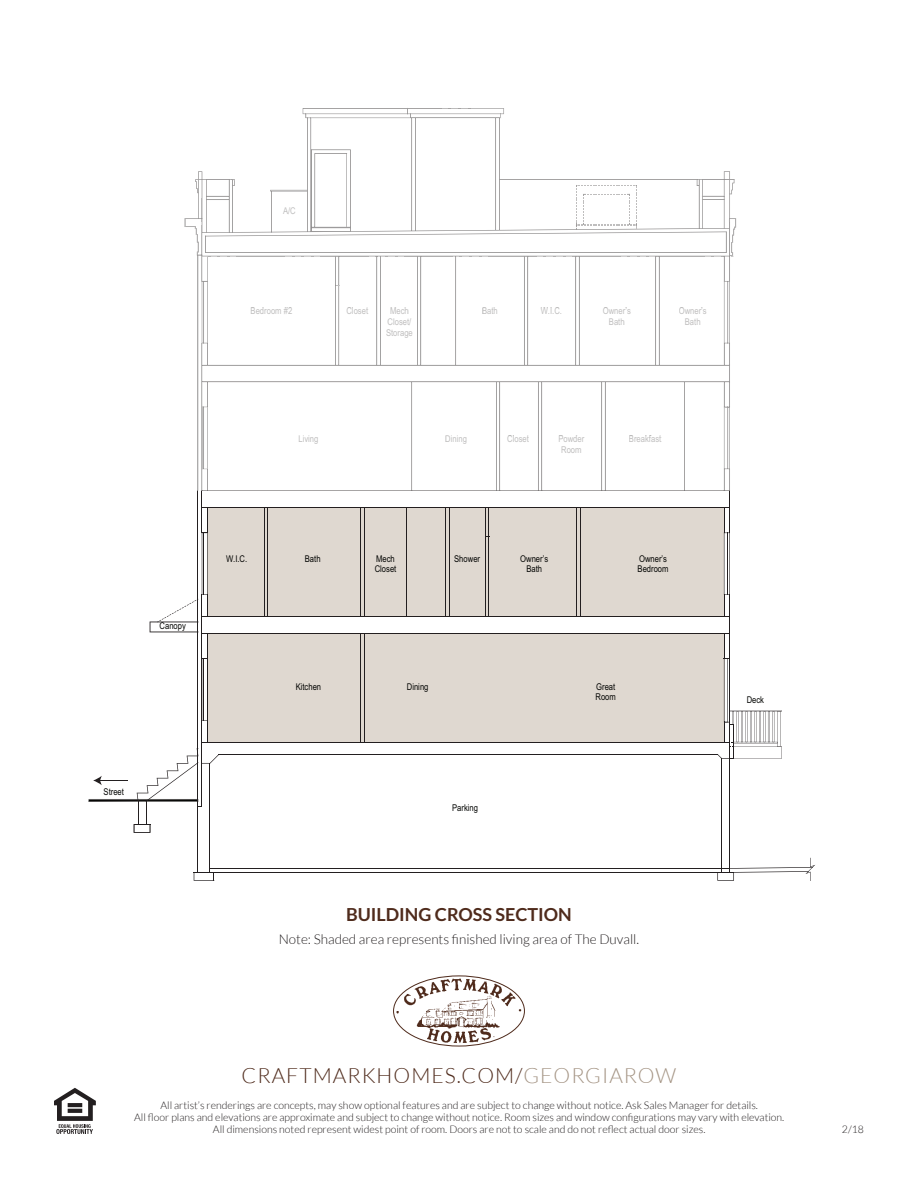
<style>
.page{position:relative;width:918px;height:1188px;background:#fff}
.page>*{position:absolute;margin:0;border:0;box-sizing:border-box;transform-origin:0 0}
.t1{font:300 21px "Lato";letter-spacing:.05em;color:#4f2b1c}
.t2{font:700 18px "Lato";color:#4f2b1c}
.t3{font:300 13.5px "Lato";color:#231f20}
.t4{font:300 10.5px/12px "Lato";color:#231f20;text-align:center}
.t5{font:9.3px/10.6px "Arial Narrow";color:#bfbebe;text-align:center}
.t6{font:9.3px/10.6px "Arial Narrow";color:#040503}
.s1{color:#a49484}
</style>
<div class="page">
<div style="left:208px;top:508px;width:516px;height:109px;background:#dfd8d0"></div>
<div style="left:208px;top:633px;width:516px;height:110px;background:#dfd8d0"></div>
<hr style="left:656px;top:617px;width:49px;height:1px;background:#231f20">
<hr style="left:572px;top:617px;width:49px;height:1px;background:#231f20">
<hr style="left:488px;top:617px;width:49px;height:1px;background:#231f20">
<hr style="left:404px;top:617px;width:49px;height:1px;background:#231f20">
<hr style="left:320px;top:617px;width:49px;height:1px;background:#231f20">
<hr style="left:237px;top:617px;width:48px;height:1px;background:#231f20">
<hr style="left:656px;top:508px;width:49px;height:1px;background:#231f20">
<hr style="left:572px;top:508px;width:49px;height:1px;background:#231f20">
<hr style="left:488px;top:508px;width:49px;height:1px;background:#231f20">
<hr style="left:404px;top:508px;width:49px;height:1px;background:#231f20">
<hr style="left:320px;top:508px;width:49px;height:1px;background:#231f20">
<hr style="left:237px;top:508px;width:48px;height:1px;background:#231f20">
<hr style="left:729px;top:594px;width:1px;height:65px;background:#231f20">
<hr style="left:238px;top:742px;width:492px;height:1px;background:#231f20">
<hr style="left:218px;top:754px;width:500px;height:1px;background:#231f20">
<hr style="left:202px;top:616px;width:528px;height:1px;background:#231f20">
<hr style="left:202px;top:742px;width:37px;height:1px;background:#231f20">
<hr style="left:210px;top:763px;width:1px;height:110px;background:#231f20">
<hr style="left:202px;top:633px;width:528px;height:1px;background:#231f20">
<hr style="left:202px;top:594px;width:1px;height:149px;background:#231f20">
<hr style="left:207px;top:633px;width:1px;height:110px;background:#231f20">
<hr style="left:729px;top:758px;width:1px;height:115px;background:#231f20">
<hr style="left:721px;top:758px;width:1px;height:115px;background:#231f20">
<hr style="left:210px;top:868px;width:512px;height:1px;background:#231f20">
<hr style="left:194px;top:872px;width:540px;height:1px;background:#231f20">
<svg style="left:194px;top:868px;width:21px;height:13px"></svg>
<hr style="left:729px;top:469px;width:1px;height:64px;background:#231f20">
<hr style="left:202px;top:407px;width:1px;height:126px;background:#231f20">
<hr style="left:202px;top:507px;width:528px;height:1px;background:#231f20">
<svg style="left:723px;top:508px;width:7px;height:108px"></svg>
<hr style="left:728px;top:533px;width:1px;height:62px;background:#231f20">
<hr style="left:198px;top:255px;width:1px;height:552px;background:#231f20">
<svg style="left:150px;top:507px;width:58px;height:127px"></svg>
<hr style="left:198px;top:806px;width:1px;height:67px;background:#231f20">
<hr style="left:576px;top:507px;width:1px;height:110px;background:#231f20">
<hr style="left:580px;top:507px;width:1px;height:110px;background:#231f20">
<hr style="left:485px;top:537px;width:1px;height:80px;background:#231f20">
<hr style="left:489px;top:537px;width:1px;height:80px;background:#231f20">
<hr style="left:485px;top:507px;width:1px;height:30px;background:#231f20">
<hr style="left:488px;top:507px;width:1px;height:30px;background:#231f20">
<hr style="left:445px;top:507px;width:1px;height:110px;background:#231f20">
<hr style="left:449px;top:507px;width:1px;height:110px;background:#231f20">
<hr style="left:407px;top:507px;width:1px;height:110px;background:#231f20">
<hr style="left:361px;top:507px;width:1px;height:110px;background:#231f20">
<hr style="left:364px;top:507px;width:1px;height:110px;background:#231f20">
<hr style="left:361px;top:634px;width:1px;height:109px;background:#231f20">
<hr style="left:364px;top:634px;width:1px;height:109px;background:#231f20">
<hr style="left:268px;top:507px;width:1px;height:110px;background:#231f20">
<hr style="left:264px;top:507px;width:1px;height:110px;background:#231f20">
<svg style="left:202px;top:658px;width:5px;height:63px"></svg>
<hr style="left:203px;top:658px;width:1px;height:63px;background:#231f20">
<svg style="left:717px;top:858px;width:98px;height:23px"></svg>
<svg style="left:718px;top:634px;width:64px;height:125px"></svg>
<svg style="left:89px;top:742px;width:130px;height:91px"></svg>
<svg style="left:185px;top:108px;width:549px;height:384px"></svg>
<div style="left:299px;top:436px;width:19px;height:8px;background:#fff"></div>
<div style="left:446px;top:436px;width:20px;height:8px;background:#fff"></div>
<div style="left:508px;top:436px;width:21px;height:6px;background:#fff"></div>
<div style="left:559px;top:436px;width:25px;height:6px;background:#fff"></div>
<div style="left:562px;top:446px;width:19px;height:7px;background:#fff"></div>
<div style="left:630px;top:436px;width:31px;height:6px;background:#fff"></div>
<div style="left:283px;top:207px;width:12px;height:7px;background:#fff"></div>
<div style="left:251px;top:308px;width:41px;height:7px;background:#fff"></div>
<div style="left:483px;top:308px;width:14px;height:7px;background:#fff"></div>
<div style="left:541px;top:308px;width:20px;height:7px;background:#fff"></div>
<div style="left:603px;top:308px;width:28px;height:7px;background:#fff"></div>
<div style="left:610px;top:318px;width:14px;height:7px;background:#fff"></div>
<div style="left:679px;top:308px;width:27px;height:7px;background:#fff"></div>
<div style="left:685px;top:318px;width:15px;height:7px;background:#fff"></div>
<div style="left:347px;top:308px;width:21px;height:7px;background:#fff"></div>
<div style="left:391px;top:308px;width:17px;height:7px;background:#fff"></div>
<div style="left:388px;top:318px;width:23px;height:7px;background:#fff"></div>
<div style="left:386px;top:329px;width:27px;height:9px;background:#fff"></div>
<svg style="left:54px;top:1088px;width:42px;height:46px"></svg>
<img style="left:394px;top:976px;width:130px;height:70px">
<p class="t5" style="left:283px;top:205px;width:14px">A/C</p>
<p class="t5" style="left:251px;top:305px;width:43px">Bedroom #2</p>
<p class="t5" style="left:482px;top:305px;width:17px">Bath</p>
<p class="t5" style="left:541px;top:305px;width:23px">W.I.C.</p>
<p class="t5" style="left:603px;top:305px;width:30px">Owner’s<br>Bath</p>
<p class="t5" style="left:679px;top:305px;width:30px">Owner’s<br>Bath</p>
<p class="t5" style="left:346px;top:305px;width:23px">Closet</p>
<p class="t5" style="left:386px;top:305px;width:28px">Mech<br>Closet/<br>Storage</p>
<p class="t5" style="left:298px;top:433px;width:21px">Living</p>
<p class="t5" style="left:445px;top:433px;width:23px">Dining</p>
<p class="t5" style="left:507px;top:433px;width:23px">Closet</p>
<p class="t5" style="left:558px;top:433px;width:27px;text-align:left">Powder<br>Room</p>
<p class="t5" style="left:629px;top:433px;width:34px">Breakfast</p>
<p class="t6" style="left:160px;top:620px;width:28px">Canopy</p>
<p class="t6" style="left:104px;top:786px;width:22px">Street</p>
<p class="t6" style="left:226px;top:553px;width:23px">W.I.C.</p>
<p class="t6" style="left:305px;top:553px;width:17px">Bath</p>
<p class="t6" style="left:376px;top:553px;width:20px">Mech</p>
<p class="t6" style="left:454px;top:553px;width:27px">Shower</p>
<p class="t6" style="left:375px;top:563px;width:23px">Closet</p>
<p class="t6" style="left:520px;top:553px;width:30px;text-align:center">Owner’s<br>Bath</p>
<p class="t6" style="left:638px;top:553px;width:33px">Owner’s<br>Bedroom</p>
<p class="t6" style="left:296px;top:681px;width:27px">Kitchen</p>
<p class="t6" style="left:407px;top:681px;width:23px">Dining</p>
<p class="t6" style="left:596px;top:681px;width:22px">Great<br>Room</p>
<p class="t6" style="left:452px;top:802px;width:27px">Parking</p>
<h2 class="t2" style="left:346px;top:904px;width:227px">BUILDING CROSS SECTION</h2>
<p class="t3" style="left:279px;top:932px;width:362px">Note: Shaded area represents finished living area of The Duvall.</p>
<p class="t6" style="left:747px;top:694px;width:19px">Deck</p>
<h1 class="t1" style="left:242px;top:1064px;width:436px">CRAFTMARKHOMES.COM/<span class="s1">GEORGIAROW</span></h1>
<p class="t4" style="left:134px;top:1100px;width:652px">All artist’s renderings are concepts, may show optional features and are subject to change without notice. Ask Sales Manager for details.<br>All floor plans and elevations are approximate and subject to change without notice. Room sizes and window configurations may vary with elevation.<br>All dimensions noted represent widest point of room. Doors are not to scale and do not reflect actual door sizes.</p>
<p class="t4" style="left:842px;top:1124px;width:24px">2/18</p>
</div>
